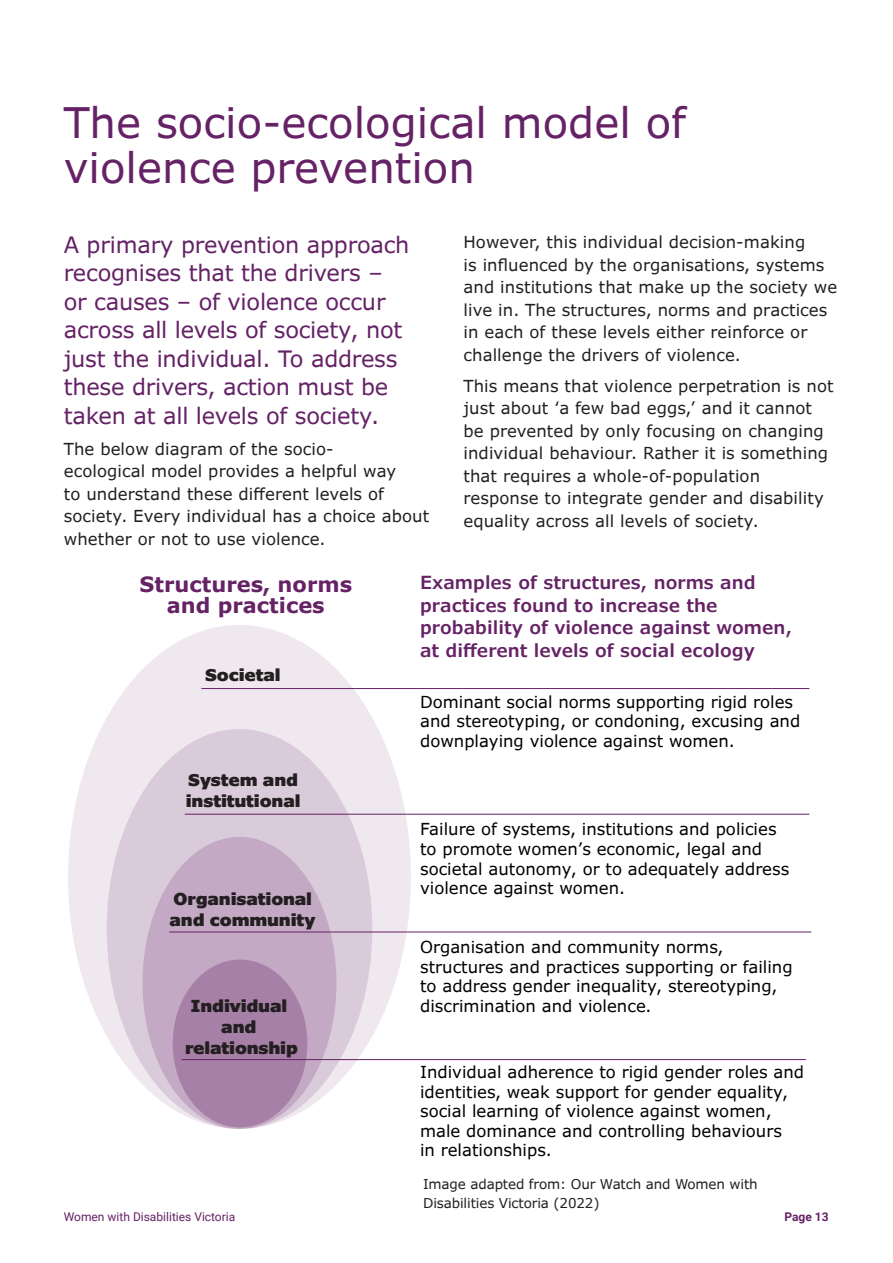
<style>
.page{position:relative;width:893px;height:1263px;background:#fff}
.page>*{position:absolute;margin:0;border:0;box-sizing:border-box;transform-origin:0 0}
.Heading_1{font:42px/45px "Verdana Pro";color:#652266}
.Introduction{font:22.5px/28.5px "Verdana Pro";letter-spacing:-.01em;color:#652266}
.t1{font:700 21px/21px "Verdana Pro";color:#652265;text-align:center}
.t2{font:600 18px/22.5px "Verdana Pro";color:#652265}
.Body_copy{font:16.5px/22.5px "Verdana Pro";letter-spacing:.005em;color:#231f20}
.t3{font:16.5px/19.5px "Verdana Pro";color:#000}
.t4{font:900 16.5px/21px "Verdana Pro";letter-spacing:-.01em;color:#231f20}
.Notes{font:13.5px/19.5px "Verdana Pro";letter-spacing:-.01em;color:#231f20}
.t5{font:12px "Roboto";color:#652266}
.t6{font:700 12px "Roboto";color:#652266}
</style>
<div class="page">
<div style="left:68px;top:625px;width:343px;height:504px;background:#efe9ef;border-radius:50%"></div>
<div style="left:107px;top:729px;width:265px;height:400px;background:#dacbda;border-radius:50%"></div>
<div style="left:142px;top:837px;width:194px;height:292px;background:#c3a9c3;border-radius:50%"></div>
<div style="left:173px;top:959px;width:134px;height:168px;background:#a680a6;border-radius:50%"></div>
<hr style="left:201px;top:688px;width:608px;height:1px;background:#652265">
<hr style="left:185px;top:814px;width:624px;height:1px;background:#652265">
<hr style="left:169px;top:932px;width:642px;height:1px;background:#652265">
<hr style="left:182px;top:1059px;width:624px;height:1px;background:#652265">
<p class="Heading_1" style="left:64px;top:101px;width:624px">The socio-ecological model of violence prevention</p>
<p class="Introduction" style="left:64px;top:231px;width:347px">A primary prevention approach recognises that the drivers – or causes – of violence occur across all levels of society, not just the individual. To address these drivers, action must be taken at all levels of society.</p>
<p class="Body_copy" style="left:64px;top:438px;width:367px">The below diagram of the socio-<br>ecological model provides a helpful way<br>to understand these different levels of society. Every individual has a choice about whether or not to use violence.</p>
<p class="Body_copy" style="left:463px;top:231px;width:375px">However, this individual decision-making<br>is influenced by the organisations, systems and institutions that make up the society we live in. The structures, norms and practices in each of these levels either reinforce or challenge the drivers of violence.</p>
<p class="Body_copy" style="left:463px;top:375px;width:372px">This means that violence perpetration is not just about ‘a few bad eggs,’ and it cannot be prevented by only focusing on changing individual behaviour. Rather it is something that requires a whole-of-population response to integrate gender and disability equality across all levels of society.</p>
<p class="t1" style="left:140px;top:574px;width:214px">Structures, norms and practices</p>
<p class="t4" style="left:205px;top:664px;width:77px">Societal</p>
<p class="t4" style="left:186px;top:769px;width:116px">System and institutional</p>
<p class="t4" style="left:170px;top:888px;width:148px">Organisational and community</p>
<p class="t4" style="left:185px;top:995px;width:114px;text-align:center">Individual and relationship</p>
<p class="t2" style="left:420px;top:572px;width:374px">Examples of structures, norms and practices found to increase the probability of violence against women, at different levels of social ecology</p>
<p class="t3" style="left:420px;top:692px;width:382px">Dominant social norms supporting rigid roles and stereotyping, or condoning, excusing and downplaying violence against women.</p>
<p class="t3" style="left:420px;top:820px;width:371px">Failure of systems, institutions and policies to promote women’s economic, legal and societal autonomy, or to adequately address violence against women.</p>
<p class="t3" style="left:420px;top:938px;width:374px">Organisation and community norms, structures and practices supporting or failing to address gender inequality, stereotyping, discrimination and violence.</p>
<p class="t3" style="left:420px;top:1063px;width:386px">Individual adherence to rigid gender roles and identities, weak support for gender equality, social learning of violence against women, male dominance and controlling behaviours<br>in relationships.</p>
<p class="Notes" style="left:423px;top:1174px;width:336px">Image adapted from: Our Watch and Women with<br>Disabilities Victoria (2022)</p>
<p class="t5" style="left:64px;top:1208px;width:173px">Women with Disabilities Victoria</p>
<p class="t6" style="left:784px;top:1208px;width:46px">Page 13</p>
</div>
